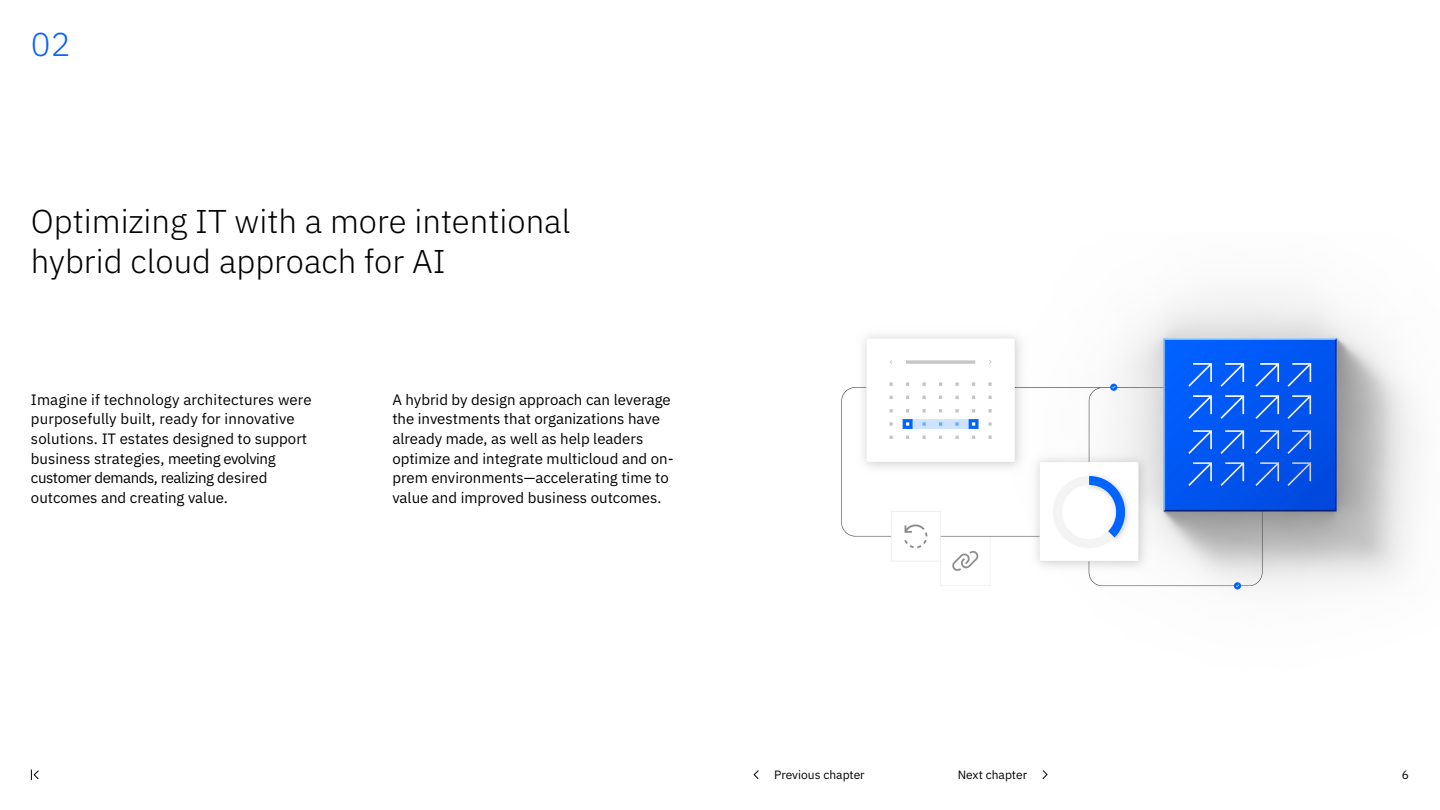
<style>
.page{position:relative;width:1440px;height:810px;background:#fff}
.page>*{position:absolute;margin:0;border:0;box-sizing:border-box;transform-origin:0 0}
.Title_44{font:300 33px/39.4px "IBM Plex Sans";color:#000}
.Eyebrow_number_44{font:300 33px "IBM Plex Sans";color:#0f62fe}
.Body{font:15px/19.6px "IBM Plex Sans";color:#000}
.Navigation{font:12px "IBM Plex Sans";color:#000}
</style>
<div class="page">
<svg style="left:31px;top:769px;width:8px;height:11px"></svg>
<svg style="left:753px;top:770px;width:6px;height:9px"></svg>
<svg style="left:1042px;top:770px;width:6px;height:9px"></svg>
<img style="left:841px;top:294px;width:574px;height:296px">
<p class="Eyebrow_number_44" style="left:31px;top:20px;width:41px">02</p>
<p class="Title_44" style="left:31px;top:199px;width:541px">Optimizing IT with a more intentional hybrid cloud approach for AI</p>
<p class="Body" style="left:31px;top:388px;width:282px">Imagine if technology architectures were purposefully built, ready for innovative solutions. IT estates designed to support business strategies, meeting evolving customer demands, realizing desired outcomes and creating value.</p>
<p class="Body" style="left:392px;top:388px;width:283px">A hybrid by design approach can leverage the investments that organizations have already made, as well as help leaders optimize and integrate multicloud and on&shy;prem environments—accelerating time to value and improved business outcomes.</p>
<p class="Navigation" style="left:774px;top:765px;width:92px">Previous chapter</p>
<p class="Navigation" style="left:958px;top:765px;width:71px">Next chapter</p>
<p class="Navigation" style="left:1402px;top:765px;width:9px">6</p>
</div>
